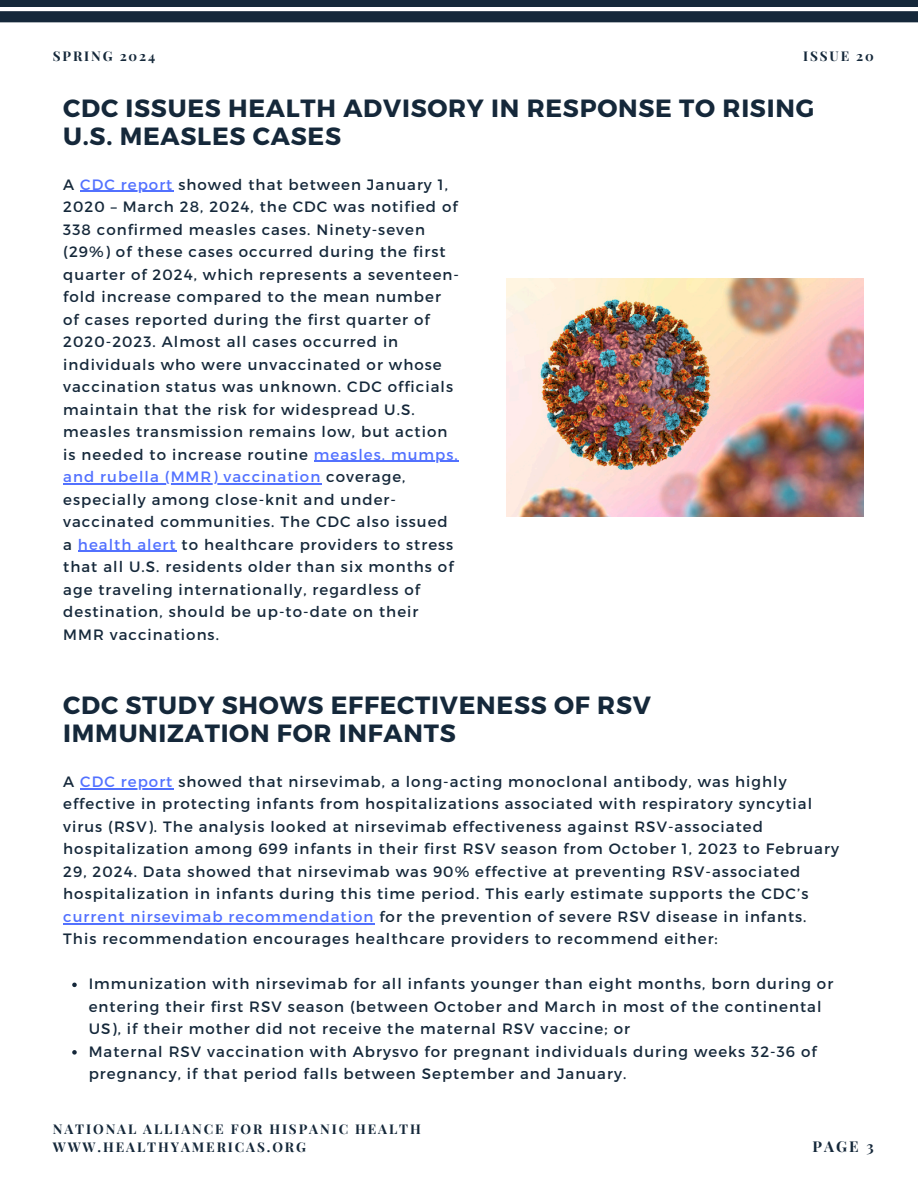
<style>
.page{position:relative;width:918px;height:1188px;background:#fff}
.page>*{position:absolute;margin:0;border:0;box-sizing:border-box;transform-origin:0 0}
.t1{font:700 24.9px/28.5px "Montserrat";letter-spacing:.03em;color:#15283a}
.t2{font:15px/22.5px "Montserrat";letter-spacing:.07em;color:#15283a}
.t3{font:700 15px "Playfair Display";color:#15283a}
.t4{font:700 13.5px "Playfair Display";letter-spacing:.14em;color:#15283a}
.s1{color:#5271ff}
</style>
<div class="page">
<svg style="left:0;top:11px;width:918px;height:11px;background:#182b3d"></svg>
<div style="left:0;top:0;width:918px;height:7px;background:#15283a"></div>
<img style="left:506px;top:278px;width:358px;height:239px">
<hr style="left:80px;top:191px;width:93px;height:1px;background:#5271ff">
<hr style="left:314px;top:461px;width:145px;height:1px;background:#5271ff">
<hr style="left:63px;top:483px;width:258px;height:1px;background:#5271ff">
<hr style="left:78px;top:551px;width:99px;height:1px;background:#5271ff">
<hr style="left:80px;top:788px;width:93px;height:1px;background:#5271ff">
<hr style="left:63px;top:923px;width:312px;height:1px;background:#5271ff">
<svg style="left:72px;top:983px;width:5px;height:4px"></svg>
<svg style="left:72px;top:1050px;width:5px;height:5px"></svg>
<h3 class="t4" style="left:53px;top:46px;width:104px">SPRING 2024</h3>
<p class="t4" style="left:803px;top:46px;width:72px">ISSUE 20</p>
<h1 class="t1" style="left:63px;top:92px;width:753px">CDC ISSUES HEALTH ADVISORY IN RESPONSE TO RISING<br>U.S. MEASLES CASES</h1>
<h3 class="t2" style="left:63px;top:172px;width:386px">A <span class="s1">CDC report</span> showed that between January 1,</h3>
<p class="t2" style="left:63px;top:195px;width:397px">2020 – March 28, 2024, the CDC was notified of 338 confirmed measles cases. Ninety-seven (29%) of these cases occurred during the first quarter of 2024, which represents a seventeen&shy;fold increase compared to the mean number of cases reported during the first quarter of 2020-2023. Almost all cases occurred in individuals who were unvaccinated or whose vaccination status was unknown. CDC officials maintain that the risk for widespread U.S. measles transmission remains low, but action is needed to increase routine <span class="s1">measles, mumps,</span></p>
<p class="t2" style="left:63px;top:465px;width:392px"><span class="s1">and rubella (MMR) vaccination</span> coverage, especially among close-knit and under&shy;vaccinated communities. The CDC also issued a <span class="s1">health alert</span> to healthcare providers to stress that all U.S. residents older than six months of age traveling internationally, regardless of destination, should be up-to-date on their MMR vaccinations.</p>
<p class="t1" style="left:63px;top:689px;width:589px">CDC STUDY SHOWS EFFECTIVENESS OF RSV<br>IMMUNIZATION FOR INFANTS</p>
<h2 class="t2" style="left:63px;top:770px;width:777px">A <span class="s1">CDC report</span> showed that nirsevimab, a long-acting monoclonal antibody, was highly effective in protecting infants from hospitalizations associated with respiratory syncytial virus (RSV). The analysis looked at nirsevimab effectiveness against RSV-associated hospitalization among 699 infants in their first RSV season from October 1, 2023 to February 29, 2024. Data showed that nirsevimab was 90% effective at preventing RSV-associated hospitalization in infants during this time period. This early estimate supports the CDC’s <span class="s1">current nirsevimab recommendation</span> for the prevention of severe RSV disease in infants.<br>This recommendation encourages healthcare providers to recommend either:</h2>
<p class="t2" style="left:89px;top:972px;width:746px">Immunization with nirsevimab for all infants younger than eight months, born during or entering their first RSV season (between October and March in most of the continental US), if their mother did not receive the maternal RSV vaccine; or<br>Maternal RSV vaccination with Abrysvo for pregnant individuals during weeks 32-36 of pregnancy, if that period falls between September and January.</p>
<p class="t4" style="left:53px;top:1119px;width:370px">NATIONAL ALLIANCE FOR HISPANIC HEALTH</p>
<p class="t4" style="left:53px;top:1137px;width:255px">WWW.HEALTHYAMERICAS.ORG</p>
<h1 class="t3" style="left:812px;top:1136px;width:63px">PAGE 3</h1>
</div>
